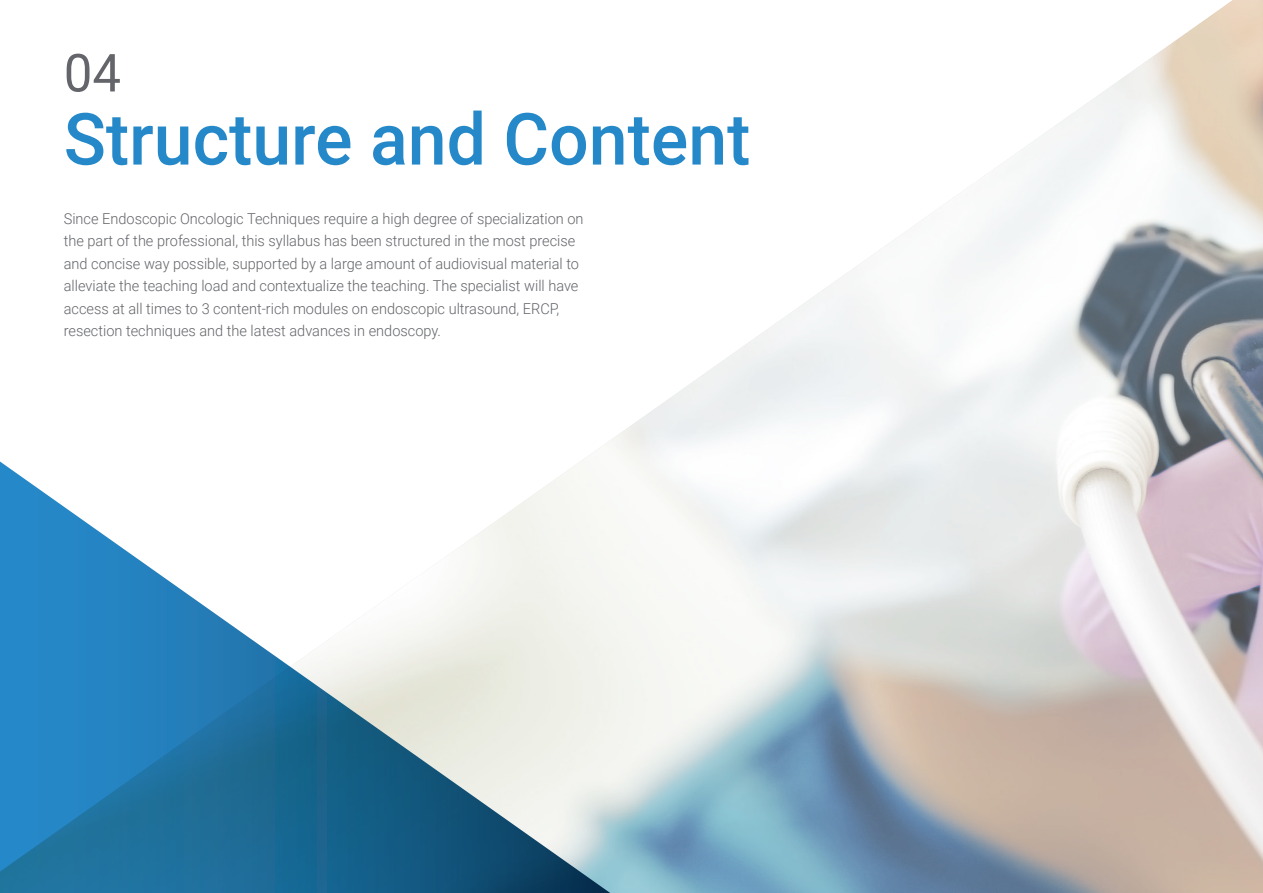
<style>
.page{position:relative;width:1263px;height:893px;background:#fff}
.page>*{position:absolute;margin:0;border:0;box-sizing:border-box;transform-origin:0 0}
.Portadilla{font:500 72px "Roboto";color:#2589c9}
.t1{font:52.5px "Roboto";color:#63656a}
.Texto{font:300 15px/22.5px "Roboto";color:#63656a}
</style>
<div class="page">
<img style="left:604px;top:0;width:659px;height:893px">
<svg style="left:0;top:446px;width:640px;height:447px"></svg>
<p class="t1" style="left:64px;top:36px;width:59px">04</p>
<p class="Portadilla" style="left:64px;top:89px;width:688px">Structure and Content</p>
<p class="Texto" style="left:64px;top:207px;width:521px">Since Endoscopic Oncologic Techniques require a high degree of specialization on the part of the professional, this syllabus has been structured in the most precise and concise way possible, supported by a large amount of audiovisual material to alleviate the teaching load and contextualize the teaching. The specialist will have access at all times to 3 content-rich modules on endoscopic ultrasound, ERCP, resection techniques and the latest advances in endoscopy.</p>
</div>
